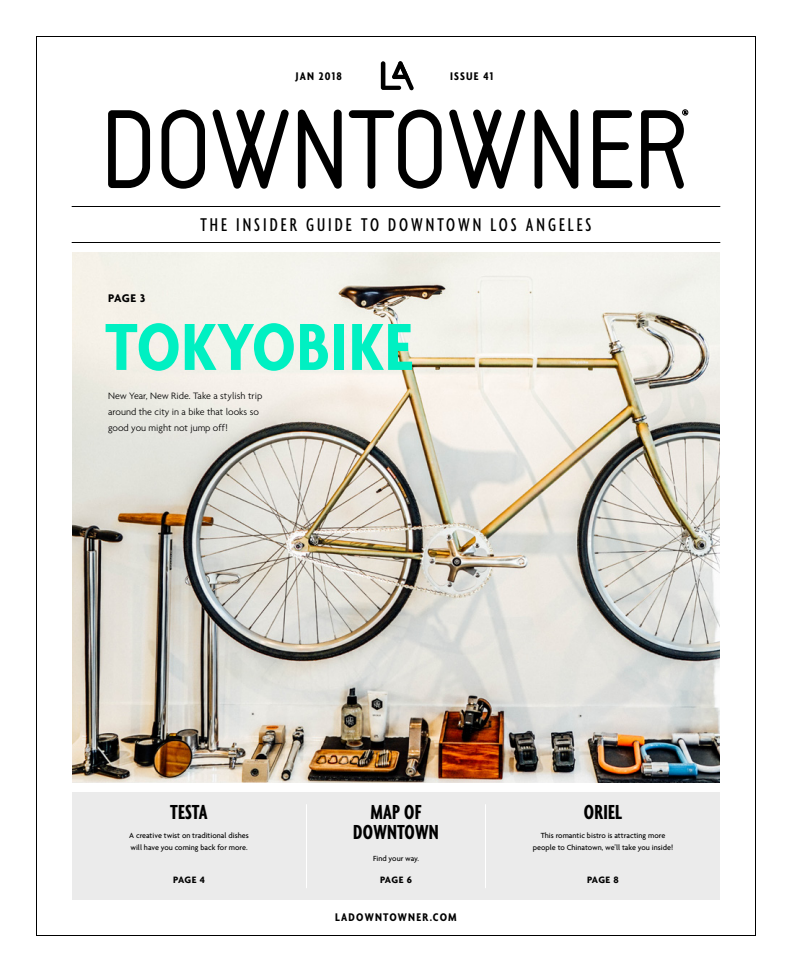
<style>
.page{position:relative;width:792px;height:972px;background:#fff}
.page>*{position:absolute;margin:0;border:0;box-sizing:border-box;transform-origin:0 0}
.t1{font:700 condensed 72px "Agenda";letter-spacing:.01em;color:#00f0c2}
.t2{font:700 extra-condensed 22px/20px "Agenda";letter-spacing:.01em;color:#000;text-align:center}
.t3{font:500 extra-condensed 20px "Agenda";letter-spacing:.15em;color:#000}
.t4{font:700 condensed 12px "Agenda";letter-spacing:.1em;color:#000}
.t5{font:700 12px "Agenda";color:#000}
.t6{font:300 10px/16px "Agenda";color:#000}
.t7{font:700 10px "Agenda";letter-spacing:.02em;color:#000}
.t8{font:500 8px/12px "Agenda";color:#000}
</style>
<div class="page">
<img style="left:72px;top:252px;width:648px;height:531px">
<hr style="left:72px;top:206px;width:648px;height:1px;background:#000">
<hr style="left:72px;top:242px;width:648px;height:1px;background:#000">
<svg style="left:381px;top:61px;width:33px;height:29px"></svg>
<svg style="left:108px;top:110px;width:42px;height:78px"></svg>
<svg style="left:162px;top:110px;width:43px;height:79px"></svg>
<svg style="left:212px;top:109px;width:77px;height:80px"></svg>
<svg style="left:298px;top:110px;width:44px;height:79px"></svg>
<svg style="left:349px;top:110px;width:93px;height:79px"></svg>
<svg style="left:449px;top:109px;width:77px;height:80px"></svg>
<svg style="left:535px;top:110px;width:43px;height:79px"></svg>
<svg style="left:593px;top:110px;width:39px;height:78px"></svg>
<div style="left:72px;top:792px;width:648px;height:108px;background:#ebebeb"></div>
<hr style="left:306px;top:805px;width:1px;height:83px;background:#fff">
<hr style="left:485px;top:805px;width:1px;height:83px;background:#fff">
<svg style="left:641px;top:110px;width:47px;height:79px"></svg>
<h3 class="t4" style="left:296px;top:69px;width:48px">JAN 2018</h3>
<h3 class="t4" style="left:450px;top:69px;width:45px">ISSUE 41</h3>
<h3 class="t5" style="left:108px;top:291px;width:39px">PAGE 3</h3>
<h3 class="t3" style="left:201px;top:214px;width:393px">THE INSIDER GUIDE TO DOWNTOWN LOS ANGELES</h3>
<h1 class="t1" style="left:105px;top:304px;width:310px">TOKYOBIKE</h1>
<p class="t6" style="left:108px;top:388px;width:156px">New Year, New Ride. Take a stylish trip around the city in a bike that looks so good you might not jump off!</p>
<h2 class="t2" style="left:170px;top:802px;width:39px">TESTA</h2>
<p class="t8" style="left:129px;top:829px;width:121px">A creative twist on traditional dishes will have you coming back for more.</p>
<h2 class="t2" style="left:353px;top:802px;width:87px">MAP OF<br>DOWNTOWN</h2>
<h2 class="t2" style="left:584px;top:802px;width:40px">ORIEL</h2>
<p class="t8" style="left:533px;top:829px;width:142px;text-align:center">This romantic bistro is attracting more people to Chinatown, we’ll take you inside!</p>
<p class="t8" style="left:373px;top:852px;width:47px">Find your way.</p>
<p class="t7" style="left:173px;top:873px;width:33px">PAGE 4</p>
<p class="t7" style="left:380px;top:873px;width:33px">PAGE 6</p>
<p class="t7" style="left:587px;top:873px;width:33px">PAGE 8</p>
<h3 class="t4" style="left:335px;top:910px;width:123px">LADOWNTOWNER.COM</h3>
</div>
